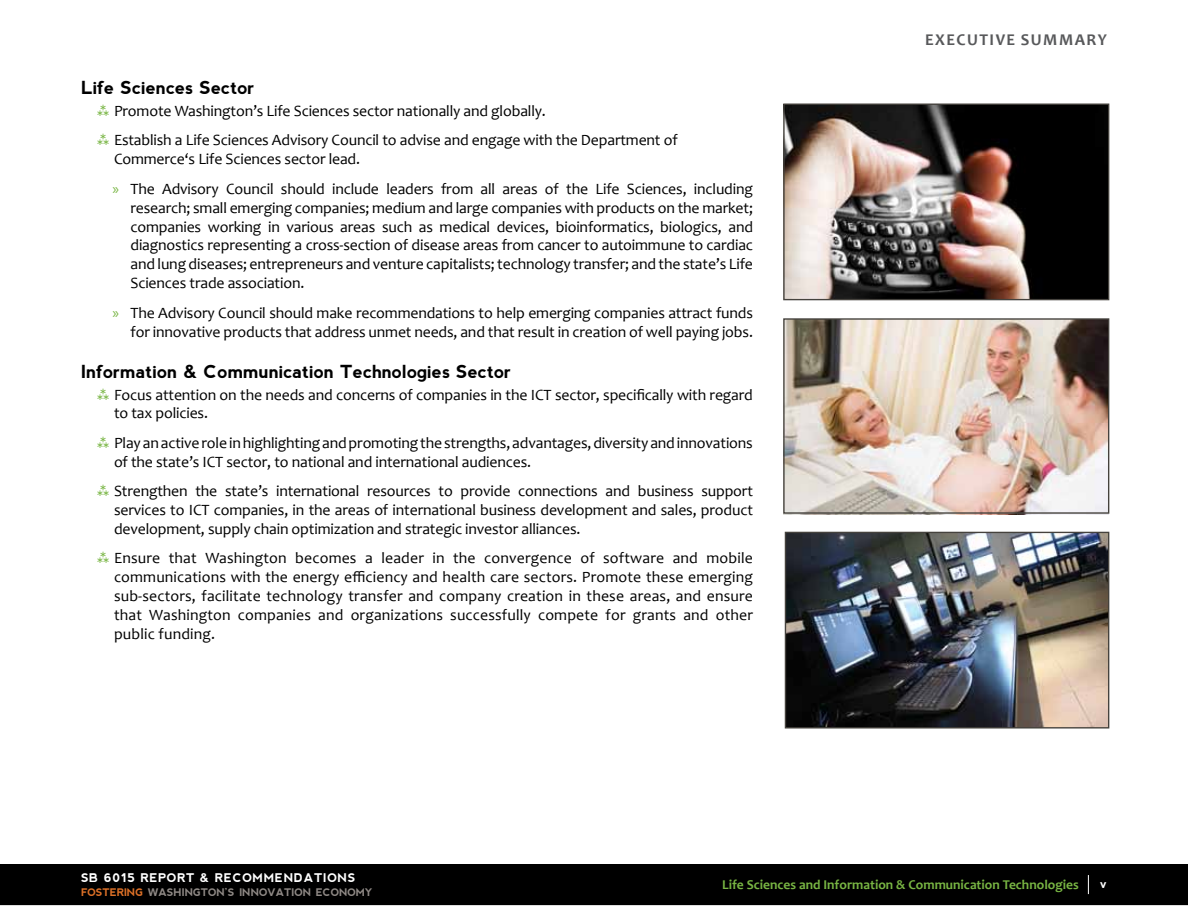
<style>
.page{position:relative;width:1188px;height:918px;background:#fff}
.page>*{position:absolute;margin:0;border:0;box-sizing:border-box;transform-origin:0 0}
.t1{font:700 18px "nevis";color:#000}
.t2{font:700 16.5px "Candara";letter-spacing:.09em;color:#58595b}
.t3{font:15.75px/18.9px "Candara";letter-spacing:-.01em;color:#000}
.t4{font:700 13.5px "Candara";color:#78b543}
.t5{font:700 12px "nevis";letter-spacing:.05em;color:#fff}
.t6{font:700 10.5px "nevis";letter-spacing:-.01em;color:#8f8985}
.s1{font-family:"Myriad Pro";color:#78b543}
.s2{color:#dc7027}
</style>
<div class="page">
<div style="left:1px;top:865px;width:1186px;height:39px;background:#000"></div>
<div style="left:0;top:864px;width:1188px;height:41px;border:2px solid #000"></div>
<svg style="left:1088px;top:875px;width:1px;height:19px"></svg>
<img style="left:787px;top:534px;width:320px;height:193px">
<div style="left:785px;top:532px;width:324px;height:197px;border:1px solid #45423d"></div>
<img style="left:785px;top:320px;width:322px;height:192px">
<div style="left:783px;top:318px;width:326px;height:196px;border:1px solid #45423d"></div>
<img style="left:785px;top:106px;width:322px;height:192px">
<div style="left:783px;top:104px;width:326px;height:196px;border:1px solid #45423d"></div>
<p class="t1" style="left:81px;top:77px;width:175px">Life Sciences Sector</p>
<p class="t3" style="left:114px;top:96px;width:565px;line-height:29.4px">Promote Washington’s Life Sciences sector nationally and globally.<br>Establish a Life Sciences Advisory Council to advise and engage with the Department of</p>
<p class="t3" style="left:113px;top:145px;width:642px;line-height:29.4px">Commerce‘s Life Sciences sector lead.<br><span class="s1">»</span> The Advisory Council should include leaders from all areas of the Life Sciences, including</p>
<p class="t3" style="left:131px;top:198px;width:624px;text-align:justify">research; small emerging companies; medium and large companies with products on the market; companies working in various areas such as medical devices, bioinformatics, biologics, and diagnostics representing a cross-section of disease areas from cancer to autoimmune to cardiac and lung diseases; entrepreneurs and venture capitalists; technology transfer; and the state’s Life Sciences trade association.</p>
<p class="t3" style="left:113px;top:303px;width:642px;text-align:right"><span class="s1">»</span> The Advisory Council should make recommendations to help emerging companies attract funds for innovative products that address unmet needs, and that result in creation of well paying jobs.</p>
<p class="t1" style="left:81px;top:361px;width:432px">Information &amp; Communication Technologies Sector</p>
<p class="t3" style="left:114px;top:385px;width:640px">Focus attention on the needs and concerns of companies in the ICT sector, specifically with regard to tax policies.</p>
<p class="t3" style="left:114px;top:433px;width:640px">Play an active role in highlighting and promoting the strengths, advantages, diversity and innovations of the state’s ICT sector, to national and international audiences.</p>
<p class="t3" style="left:114px;top:482px;width:641px;text-align:justify">Strengthen the state’s international resources to provide connections and business support services to ICT companies, in the areas of international business development and sales, product development, supply chain optimization and strategic investor alliances.</p>
<p class="t3" style="left:114px;top:549px;width:641px;text-align:justify">Ensure that Washington becomes a leader in the convergence of software and mobile communications with the energy efficiency and health care sectors. Promote these emerging sub-sectors, facilitate technology transfer and company creation in these areas, and ensure that Washington companies and organizations successfully compete for grants and other public funding.</p>
<p class="t2" style="left:925px;top:30px;width:133px">Executive Summar</p>
<p class="t2" style="left:1098px;top:30px;width:11px">y</p>
<p class="t5" style="left:81px;top:871px;width:276px">SB 6015 REPORT &amp; RECOMM ENDATIONS</p>
<p class="t6" style="left:81px;top:886px;width:109px"><span class="s2">FOSTERING</span> Washington</p>
<p class="t6" style="left:225px;top:886px;width:27px">’s Inno</p>
<p class="t6" style="left:267px;top:886px;width:25px">vation</p>
<p class="t6" style="left:316px;top:886px;width:25px">Econo</p>
<p class="t6" style="left:356px;top:886px;width:18px">my</p>
<p class="t4" style="left:722px;top:876px;width:358px">Life Sciences and Information &amp; Communication Technologies</p>
<p class="t5" style="left:1100px;top:877px;width:8px">v</p>
</div>
